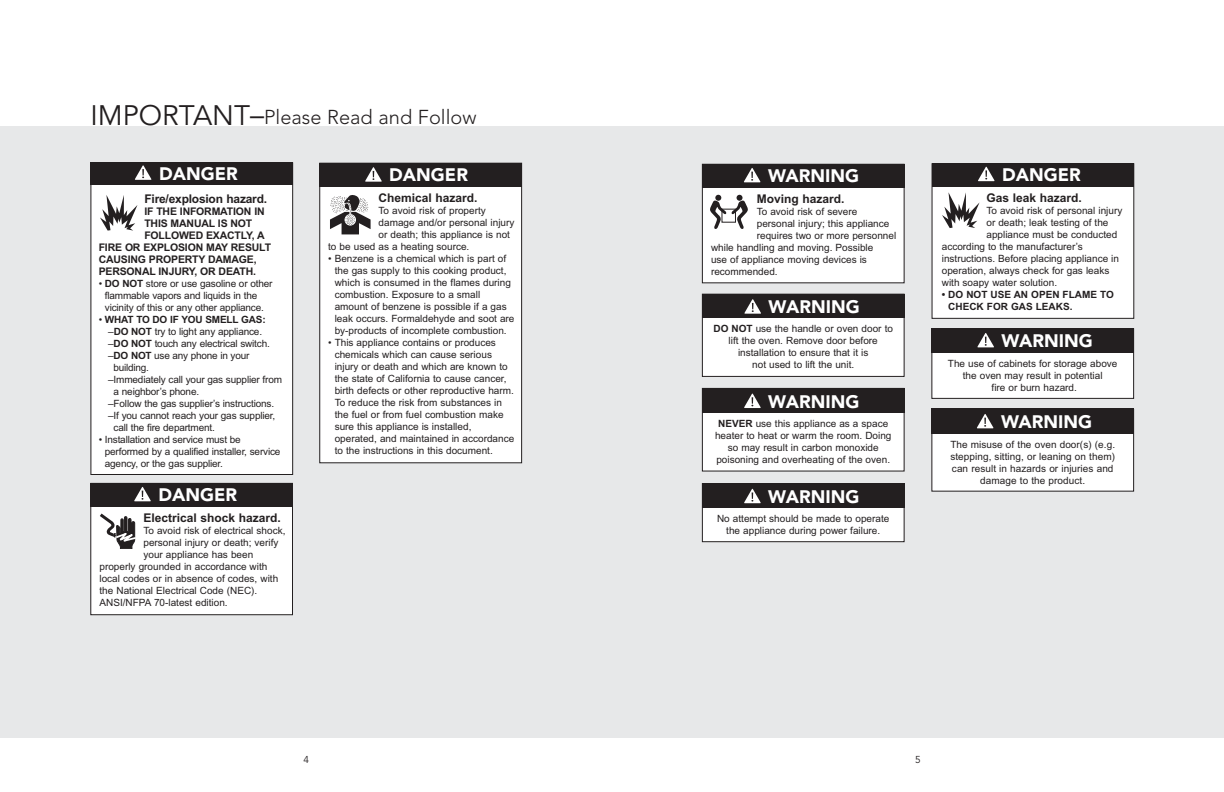
<style>
.page{position:relative;width:1224px;height:792px;background:#fff}
.page>*{position:absolute;margin:0;border:0;box-sizing:border-box;transform-origin:0 0}
.t1{font:300 20px "Avenir";color:#231f20}
.t2{font:900 18px "Avenir";color:#fff}
.t3{font:700 12px "Arial";color:#231f20}
.t4{font:700 10.5px "Arial";letter-spacing:-.015em;color:#231f20}
.t5{font:10px/12px "Arial";color:#231f20;text-align:center}
.t6{font:700 10px/12px "Arial";color:#231f20}
.t7{font:10px "Arial";letter-spacing:-.02em;color:#231f20}
.t8{font:10px "Avenir";color:#231f20}
.s1{font-weight:400;font-size:28px}
.s2{font-weight:700}
.s3{font-weight:400}
</style>
<div class="page">
<div style="left:0;top:126px;width:630px;height:612px;background:#e7e8e9"></div>
<div style="left:594px;top:126px;width:630px;height:612px;background:#e7e8e9"></div>
<div style="left:91px;top:483px;width:202px;height:132px;background:#fff"></div>
<div style="left:91px;top:483px;width:202px;height:24px;background:#231f20"></div>
<svg style="left:134px;top:487px;width:17px;height:14px"></svg>
<div style="left:90px;top:483px;width:203px;height:132px;border:1px solid #231f20"></div>
<div style="left:91px;top:163px;width:202px;height:311px;background:#fff"></div>
<div style="left:91px;top:163px;width:202px;height:22px;background:#231f20"></div>
<svg style="left:135px;top:165px;width:17px;height:15px"></svg>
<div style="left:91px;top:162px;width:202px;height:313px;border:1px solid #231f20"></div>
<div style="left:320px;top:163px;width:202px;height:300px;background:#fff"></div>
<div style="left:320px;top:163px;width:202px;height:24px;background:#231f20"></div>
<svg style="left:365px;top:167px;width:17px;height:15px"></svg>
<div style="left:319px;top:163px;width:203px;height:300px;border:1px solid #231f20"></div>
<svg style="left:100px;top:195px;width:37px;height:36px"></svg>
<svg style="left:100px;top:514px;width:36px;height:35px"></svg>
<svg style="left:330px;top:195px;width:41px;height:39px"></svg>
<div style="left:932px;top:164px;width:202px;height:154px;background:#fff"></div>
<div style="left:932px;top:164px;width:202px;height:23px;background:#231f20"></div>
<svg style="left:978px;top:167px;width:17px;height:14px"></svg>
<div style="left:932px;top:163px;width:202px;height:156px;border:1px solid #231f20"></div>
<div style="left:702px;top:164px;width:202px;height:119px;background:#fff"></div>
<div style="left:702px;top:164px;width:202px;height:24px;background:#231f20"></div>
<svg style="left:744px;top:168px;width:17px;height:14px"></svg>
<div style="left:702px;top:164px;width:202px;height:119px;border:1px solid #231f20"></div>
<svg style="left:942px;top:192px;width:38px;height:36px"></svg>
<svg style="left:710px;top:195px;width:38px;height:34px"></svg>
<div style="left:721px;top:209px;width:15px;height:14px;border:1px solid #231f20"></div>
<div style="left:932px;top:329px;width:202px;height:69px;background:#fff"></div>
<div style="left:932px;top:328px;width:202px;height:71px;border:1px solid #231f20"></div>
<div style="left:932px;top:329px;width:202px;height:24px;background:#231f20"></div>
<svg style="left:977px;top:333px;width:17px;height:14px"></svg>
<div style="left:932px;top:409px;width:202px;height:82px;background:#fff"></div>
<div style="left:932px;top:409px;width:202px;height:25px;background:#231f20"></div>
<svg style="left:977px;top:414px;width:17px;height:14px"></svg>
<div style="left:702px;top:294px;width:202px;height:82px;background:#fff"></div>
<div style="left:702px;top:294px;width:202px;height:83px;border:1px solid #231f20"></div>
<div style="left:702px;top:294px;width:202px;height:24px;background:#231f20"></div>
<svg style="left:744px;top:299px;width:17px;height:15px"></svg>
<div style="left:702px;top:388px;width:202px;height:83px;background:#fff"></div>
<div style="left:702px;top:388px;width:202px;height:24px;background:#231f20"></div>
<svg style="left:744px;top:393px;width:17px;height:15px"></svg>
<div style="left:702px;top:484px;width:202px;height:58px;background:#fff"></div>
<div style="left:702px;top:483px;width:202px;height:59px;border:1px solid #231f20"></div>
<div style="left:702px;top:484px;width:202px;height:23px;background:#231f20"></div>
<svg style="left:744px;top:489px;width:17px;height:14px"></svg>
<h1 class="t1" style="left:90px;top:109px;width:388px"><span class="s1">IMPORTANT–</span>Please Read and Follow</h1>
<h2 class="t2" style="left:159px;top:166px;width:80px">DANGER</h2>
<p class="t3" style="left:144px;top:192px;width:124px">Fire/explosion hazard.</p>
<p class="t4" style="left:144px;top:205px;width:122px">IF THE INFORMATION IN</p>
<p class="t4" style="left:144px;top:217px;width:109px">THIS MANUAL IS NOT</p>
<p class="t4" style="left:144px;top:229px;width:122px">FOLLOWED EXACTLY, A</p>
<p class="t4" style="left:99px;top:241px;width:174px">FIRE OR EXPLOSION MAY RESULT</p>
<p class="t4" style="left:99px;top:253px;width:159px">CAUSING PROPERTY DAMAGE,</p>
<p class="t4" style="left:99px;top:265px;width:159px">PERSONAL INJURY, OR DEATH.</p>
<p class="t5" style="left:105px;top:278px;width:169px;text-align:left;text-indent:-6px">• <span class="s2">DO NOT</span> store or use gasoline or other flammable vapors and liquids in the vicinity of this or any other appliance.</p>
<p class="t6" style="left:99px;top:314px;width:168px"><span class="s3">•</span> WHAT TO DO IF YOU SMELL GAS:</p>
<p class="t5" style="left:108px;top:326px;width:155px">–<span class="s2">DO NOT</span> try to light any appliance.</p>
<p class="t5" style="left:108px;top:338px;width:163px">–<span class="s2">DO NOT</span> touch any electrical switch.</p>
<p class="t7" style="left:108px;top:350px;width:143px">–<span class="s2">DO NOT</span> use any phone in your</p>
<p class="t7" style="left:114px;top:362px;width:37px">building.</p>
<p class="t5" style="left:108px;top:374px;width:175px">–Immediately call your gas supplier from</p>
<p class="t5" style="left:114px;top:386px;width:87px">a neighbor’s phone.</p>
<p class="t5" style="left:108px;top:398px;width:167px">–Follow the gas supplier’s instructions.</p>
<p class="t5" style="left:108px;top:410px;width:168px">–If you cannot reach your gas supplier,</p>
<p class="t5" style="left:114px;top:422px;width:103px">call the fire department.</p>
<p class="t5" style="left:105px;top:434px;width:177px;text-align:left;text-indent:-6px">• Installation and service must be performed by a qualified installer, service agency, or the gas supplier.</p>
<h2 class="t2" style="left:158px;top:488px;width:80px">DANGER</h2>
<p class="t3" style="left:143px;top:511px;width:139px">Electrical shock hazard.</p>
<p class="t5" style="left:143px;top:525px;width:143px">To avoid risk of electrical shock,</p>
<p class="t5" style="left:143px;top:537px;width:137px">personal injury or death; verify</p>
<p class="t5" style="left:143px;top:549px;width:111px">your appliance has been</p>
<p class="t5" style="left:100px;top:561px;width:169px">properly grounded in accordance with</p>
<p class="t5" style="left:100px;top:573px;width:180px">local codes or in absence of codes, with</p>
<p class="t5" style="left:100px;top:585px;width:159px">the National Electrical Code (NEC).</p>
<p class="t5" style="left:100px;top:597px;width:130px">ANSI/NFPA 70-latest edition.</p>
<h2 class="t2" style="left:389px;top:168px;width:80px">DANGER</h2>
<p class="t3" style="left:379px;top:191px;width:101px">Chemical hazard.</p>
<p class="t5" style="left:379px;top:205px;width:109px">To avoid risk of property</p>
<p class="t5" style="left:379px;top:217px;width:137px">damage and/or personal injury</p>
<p class="t5" style="left:379px;top:229px;width:133px">or death; this appliance is not</p>
<p class="t5" style="left:328px;top:241px;width:143px">to be used as a heating source.</p>
<p class="t5" style="left:335px;top:253px;width:181px;text-align:left;text-indent:-6px">• Benzene is a chemical which is part of the gas supply to this cooking product, which is consumed in the flames during combustion. Exposure to a small amount of benzene is possible if a gas leak occurs. Formaldehyde and soot are by-products of incomplete combustion.</p>
<p class="t5" style="left:335px;top:337px;width:181px;text-align:left;text-indent:-7px">• This appliance contains or produces chemicals which can cause serious injury or death and which are known to the state of California to cause cancer, birth defects or other reproductive harm.<br>To reduce the risk from substances in the fuel or from fuel combustion make sure this appliance is installed, operated, and maintained in accordance to the instructions in this document.</p>
<p class="t8" style="left:304px;top:755px;width:7px">4</p>
<h2 class="t2" style="left:768px;top:169px;width:93px">WARNING</h2>
<p class="t3" style="left:757px;top:192px;width:89px">Moving hazard.</p>
<p class="t5" style="left:757px;top:205px;width:102px">To avoid risk of severe</p>
<p class="t5" style="left:757px;top:217px;width:134px">personal injury; this appliance</p>
<p class="t5" style="left:757px;top:229px;width:141px">requires two or more personnel</p>
<p class="t5" style="left:711px;top:241px;width:164px">while handling and moving. Possible</p>
<p class="t5" style="left:711px;top:253px;width:157px">use of appliance moving devices is</p>
<p class="t5" style="left:711px;top:265px;width:68px">recommended.</p>
<h2 class="t2" style="left:769px;top:300px;width:93px">WARNING</h2>
<p class="t5" style="left:713px;top:323px;width:181px"><span class="s2">DO NOT</span> use the handle or oven door to lift the oven. Remove door before installation to ensure that it is<br>not used to lift the unit.</p>
<h2 class="t2" style="left:768px;top:394px;width:93px">WARNING</h2>
<p class="t5" style="left:715px;top:417px;width:178px"><span class="s2">NEVER</span> use this appliance as a space heater to heat or warm the room. Doing so may result in carbon monoxide poisoning and overheating of the oven.</p>
<h2 class="t2" style="left:768px;top:489px;width:93px">WARNING</h2>
<p class="t5" style="left:717px;top:512px;width:174px">No attempt should be made to operate the appliance during power failure.</p>
<h2 class="t2" style="left:1002px;top:167px;width:80px">DANGER</h2>
<p class="t3" style="left:986px;top:191px;width:97px">Gas leak hazard.</p>
<p class="t5" style="left:986px;top:205px;width:137px">To avoid risk of personal injury</p>
<p class="t5" style="left:986px;top:217px;width:124px">or death; leak testing of the</p>
<p class="t5" style="left:986px;top:229px;width:132px">appliance must be conducted</p>
<p class="t5" style="left:942px;top:241px;width:143px">according to the manufacturer’s</p>
<p class="t5" style="left:942px;top:253px;width:179px">instructions. Before placing appliance in</p>
<p class="t5" style="left:942px;top:265px;width:169px">operation, always check for gas leaks</p>
<p class="t5" style="left:942px;top:277px;width:117px">with soapy water solution.</p>
<p class="t6" style="left:948px;top:289px;width:167px;text-indent:-7px">• DO NOT USE AN OPEN FLAME TO<br>CHECK FOR GAS LEAKS.</p>
<h2 class="t2" style="left:1002px;top:334px;width:93px">WARNING</h2>
<p class="t5" style="left:948px;top:358px;width:171px">The use of cabinets for storage above the oven may result in potential<br>fire or burn hazard.</p>
<h2 class="t2" style="left:1001px;top:415px;width:93px">WARNING</h2>
<p class="t5" style="left:950px;top:438px;width:166px">The misuse of the oven door(s) (e.g. stepping, sitting, or leaning on them) can result in hazards or injuries and damage to the product.</p>
<p class="t8" style="left:915px;top:755px;width:7px">5</p>
</div>
